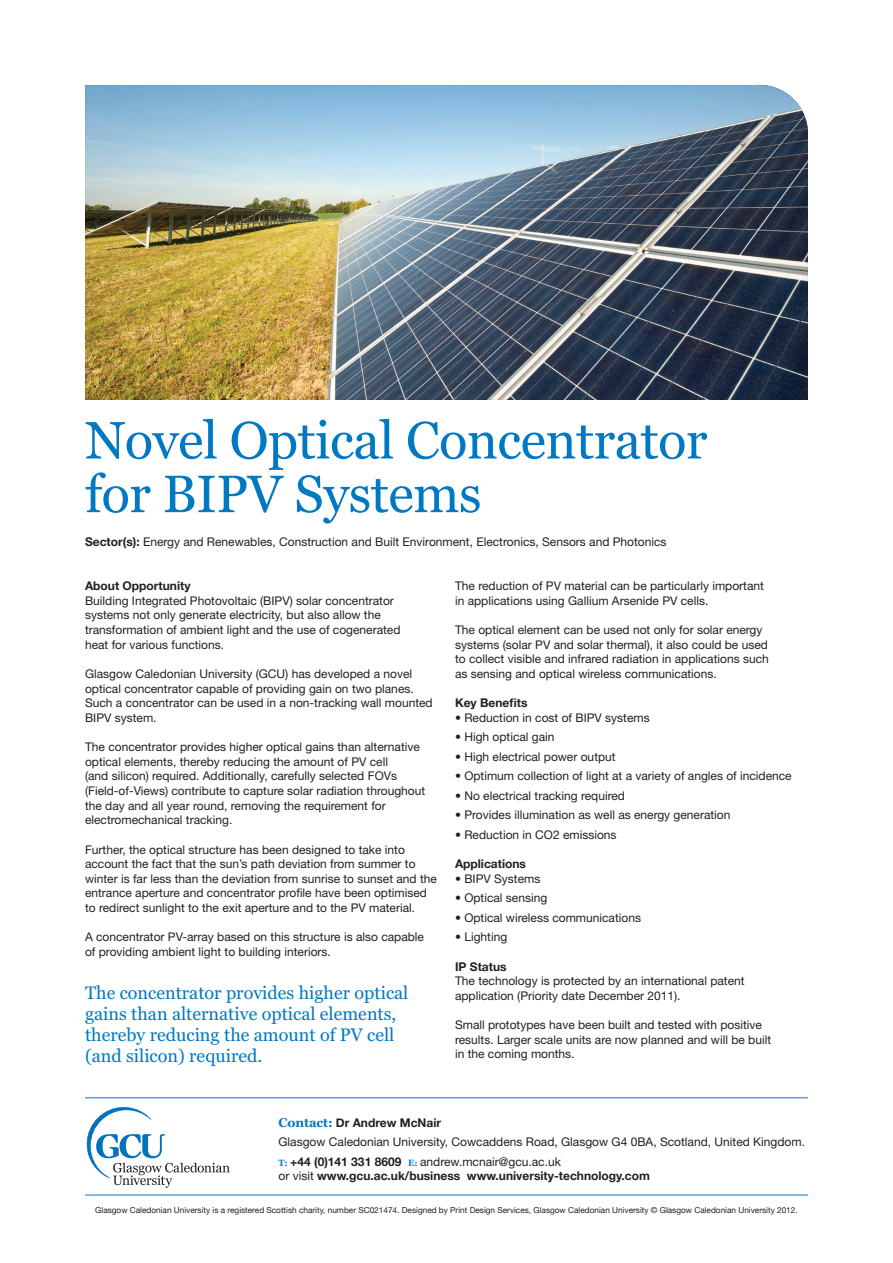
<style>
.page{position:relative;width:893px;height:1263px;background:#fff}
.page>*{position:absolute;margin:0;border:0;box-sizing:border-box;transform-origin:0 0}
.Programme_Title{font:52.5px/53.7px "Georgia";letter-spacing:-.01em;color:#0079c2}
.BODY{font:18px/21px "Georgia";color:#0079c2}
.Text{font:12px/14.7px "Helvetica Neue";color:#231f20}
.Small_quote{font:700 12px/14.7px "Helvetica Neue";color:#231f20}
.Text_1st_paragraph{font:12px "Helvetica Neue";color:#231f20}
.Small_quote-2{font:12px "Helvetica Neue";color:#231f20}
.Text-2{font:700 12px "Helvetica Neue";color:#231f20}
.t1{font:8.25px "Helvetica Neue";color:#231f20}
.s1{font-weight:700}
.s2{font-family:"Georgia";font-size:12.75px;color:#0079c2}
.s3{font-family:"Georgia";font-size:9px;color:#0079c2}
.s4{font-weight:400}
</style>
<div class="page">
<img style="left:85px;top:85px;width:723px;height:315px">
<hr style="left:85px;top:1097px;width:723px;height:1px;background:#0079c2">
<hr style="left:85px;top:1194px;width:723px;height:1px;background:#0079c2">
<svg style="left:87px;top:1107px;width:143px;height:81px"></svg>
<p class="Programme_Title" style="left:85px;top:413px;width:624px">Novel Optical Concentrator for BIPV Systems</p>
<p class="Text_1st_paragraph" style="left:85px;top:535px;width:583px"><span class="s1">Sector(s):</span> Energy and Renewables, Construction and Built Environment, Electronics, Sensors and Photonics</p>
<p class="Text-2" style="left:85px;top:578px;width:107px">About Opportunity</p>
<p class="Text" style="left:85px;top:593px;width:317px">Building Integrated Photovoltaic (BIPV) solar concentrator systems not only generate electricity, but also allow the transformation of ambient light and the use of cogenerated heat for various functions.</p>
<p class="Text" style="left:85px;top:666px;width:349px">Glasgow Caledonian University (GCU) has developed a novel optical concentrator capable of providing gain on two planes.<br>Such a concentrator can be used in a non-tracking wall mounted BIPV system.</p>
<p class="Text" style="left:85px;top:739px;width:342px">The concentrator provides higher optical gains than alternative optical elements, thereby reducing the amount of PV cell<br>(and silicon) required. Additionally, carefully selected FOVs (Field-of-Views) contribute to capture solar radiation throughout the day and all year round, removing the requirement for electromechanical tracking.</p>
<p class="Text" style="left:85px;top:842px;width:353px">Further, the optical structure has been designed to take into account the fact that the sun’s path deviation from summer to winter is far less than the deviation from sunrise to sunset and the entrance aperture and concentrator profile have been optimised to redirect sunlight to the exit aperture and to the PV material.</p>
<p class="Text" style="left:85px;top:929px;width:340px">A concentrator PV-array based on this structure is also capable of providing ambient light to building interiors.</p>
<p class="BODY" style="left:85px;top:982px;width:325px">The concentrator provides higher optical gains than alternative optical elements, thereby reducing the amount of PV cell (and silicon) required.</p>
<p class="Text" style="left:455px;top:578px;width:310px">The reduction of PV material can be particularly important in applications using Gallium Arsenide PV cells.</p>
<p class="Text" style="left:455px;top:622px;width:315px">The optical element can be used not only for solar energy systems (solar PV and solar thermal), it also could be used to collect visible and infrared radiation in applications such as sensing and optical wireless communications.</p>
<p class="Text-2" style="left:455px;top:695px;width:74px">Key Benefits</p>
<p class="Text" style="left:455px;top:710px;width:196px">• Reduction in cost of BIPV systems</p>
<p class="Text" style="left:455px;top:730px;width:101px">• High optical gain</p>
<p class="Text" style="left:455px;top:749px;width:162px">• High electrical power output</p>
<p class="Text" style="left:455px;top:769px;width:338px">• Optimum collection of light at a variety of angles of incidence</p>
<p class="Text" style="left:455px;top:788px;width:172px">• No electrical tracking required</p>
<p class="Text" style="left:455px;top:808px;width:277px">• Provides illumination as well as energy generation</p>
<p class="Text" style="left:455px;top:827px;width:163px">• Reduction in CO2 emissions</p>
<p class="Text-2" style="left:455px;top:856px;width:73px">Applications</p>
<p class="Text" style="left:455px;top:871px;width:87px">• BIPV Systems</p>
<p class="Text" style="left:455px;top:890px;width:94px">• Optical sensing</p>
<p class="Text" style="left:455px;top:910px;width:188px">• Optical wireless communications</p>
<p class="Text" style="left:455px;top:929px;width:54px">• Lighting</p>
<p class="Text-2" style="left:455px;top:959px;width:53px">IP Status</p>
<p class="Text" style="left:455px;top:973px;width:291px">The technology is protected by an international patent application (Priority date December 2011).</p>
<p class="Text" style="left:455px;top:1017px;width:318px">Small prototypes have been built and tested with positive results. Larger scale units are now planned and will be built in the coming months.</p>
<p class="Small_quote" style="left:279px;top:1115px;width:164px"><span class="s2">Contact:</span> Dr Andrew McNair</p>
<p class="Small_quote-2" style="left:279px;top:1135px;width:528px">Glasgow Caledonian University, Cowcaddens Road, Glasgow G4 0BA, Scotland, United Kingdom.</p>
<p class="Small_quote" style="left:279px;top:1154px;width:373px"><span class="s3">T:</span> +44 (0)141 331 8609 <span class="s3">E:</span> <span class="s4">andrew.mcnair@gcu.ac.uk<br>or visit</span> www.gcu.ac.uk/business www.university-technology.com</p>
<p class="t1" style="left:95px;top:1205px;width:704px">Glasgow Caledonian University is a registered Scottish charity, number SC021474. Designed by Print Design Services, Glasgow Caledonian University © Glasgow Caledonian University 2012.</p>
</div>
